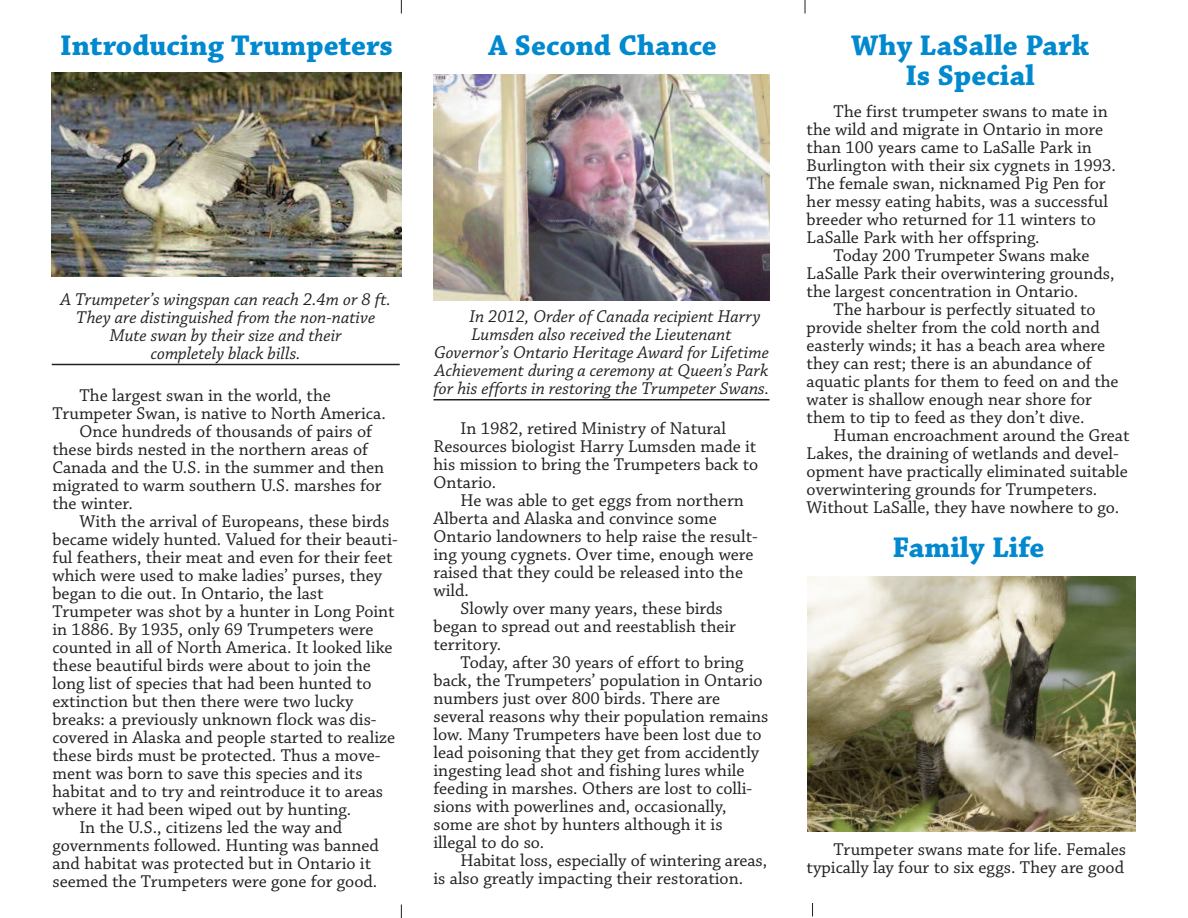
<style>
.page{position:relative;width:1188px;height:918px;background:#fff}
.page>*{position:absolute;margin:0;border:0;box-sizing:border-box;transform-origin:0 0}
.t1{font:700 30px/30px "Chaparral Pro";color:#0089cf;text-align:center}
.t2{font:18px/18px "Chaparral Pro";color:#231f20}
.t3{font:italic 18px/18px "Chaparral Pro";color:#231f20;text-align:center}
</style>
<div class="page">
<svg style="left:401px;top:0;width:1px;height:14px"></svg>
<svg style="left:805px;top:0;width:1px;height:13px"></svg>
<svg style="left:401px;top:904px;width:1px;height:14px"></svg>
<svg style="left:812px;top:903px;width:1px;height:13px"></svg>
<img style="left:807px;top:576px;width:328px;height:256px">
<img style="left:52px;top:72px;width:349px;height:205px">
<img style="left:434px;top:74px;width:336px;height:227px">
<hr style="left:52px;top:364px;width:348px;height:1px;background:#231f20">
<hr style="left:434px;top:399px;width:336px;height:1px;background:#231f20">
<h1 class="t1" style="left:60px;top:33px;width:334px">Introducing Trumpeters</h1>
<h1 class="t1" style="left:851px;top:33px;width:239px">Why LaSalle Park<br>Is Special</h1>
<h1 class="t1" style="left:488px;top:33px;width:230px">A Second Chance</h1>
<p class="t3" style="left:61px;top:292px;width:332px">A Trumpeter’s wingspan can reach 2.4m or 8 ft.<br>They are distinguished from the non-native Mute swan by their size and their<br>completely black bills.</p>
<p class="t2" style="left:79px;top:388px;width:253px">The largest swan in the world, the</p>
<p class="t2" style="left:52px;top:406px;width:335px">Trumpeter Swan, is native to North America.</p>
<p class="t2" style="left:79px;top:424px;width:294px">Once hundreds of thousands of pairs of</p>
<p class="t2" style="left:52px;top:442px;width:317px">these birds nested in the northern areas of</p>
<p class="t2" style="left:52px;top:460px;width:333px">Canada and the U.S. in the summer and then</p>
<p class="t2" style="left:52px;top:478px;width:331px">migrated to warm southern U.S. marshes for</p>
<p class="t2" style="left:52px;top:496px;width:82px">the winter.</p>
<p class="t2" style="left:79px;top:514px;width:311px">With the arrival of Europeans, these birds</p>
<p class="t2" style="left:52px;top:532px;width:347px">became widely hunted. Valued for their beauti-</p>
<p class="t2" style="left:52px;top:550px;width:342px">ful feathers, their meat and even for their feet</p>
<p class="t2" style="left:52px;top:568px;width:331px">which were used to make ladies’ purses, they</p>
<p class="t2" style="left:52px;top:586px;width:273px">began to die out. In Ontario, the last</p>
<p class="t2" style="left:52px;top:604px;width:344px">Trumpeter was shot by a hunter in Long Point</p>
<p class="t2" style="left:52px;top:622px;width:322px">in 1886. By 1935, only 69 Trumpeters were</p>
<p class="t2" style="left:52px;top:640px;width:342px">counted in all of North America. It looked like</p>
<p class="t2" style="left:52px;top:658px;width:320px">these beautiful birds were about to join the</p>
<p class="t2" style="left:52px;top:676px;width:321px">long list of species that had been hunted to</p>
<p class="t2" style="left:52px;top:694px;width:303px">extinction but then there were two lucky</p>
<p class="t2" style="left:52px;top:712px;width:326px">breaks: a previously unknown flock was dis-</p>
<p class="t2" style="left:52px;top:730px;width:344px">covered in Alaska and people started to realize</p>
<p class="t2" style="left:52px;top:748px;width:329px">these birds must be protected. Thus a move-</p>
<p class="t2" style="left:52px;top:766px;width:312px">ment was born to save this species and its</p>
<p class="t2" style="left:52px;top:784px;width:332px">habitat and to try and reintroduce it to areas</p>
<p class="t2" style="left:52px;top:802px;width:300px">where it had been wiped out by hunting.</p>
<p class="t2" style="left:79px;top:820px;width:264px">In the U.S., citizens led the way and</p>
<p class="t2" style="left:52px;top:838px;width:328px">governments followed. Hunting was banned</p>
<p class="t2" style="left:52px;top:856px;width:320px">and habitat was protected but in Ontario it</p>
<p class="t2" style="left:52px;top:874px;width:326px">seemed the Trumpeters were gone for good.</p>
<p class="t3" style="left:469px;top:309px;width:293px">In 2012, Order of Canada recipient Harry</p>
<p class="t3" style="left:471px;top:327px;width:262px">Lumsden also received the Lieutenant</p>
<p class="t3" style="left:434px;top:345px;width:336px">Governor’s Ontario Heritage Award for Lifetime</p>
<p class="t3" style="left:435px;top:363px;width:335px">Achievement during a ceremony at Queen’s Park</p>
<p class="t3" style="left:434px;top:381px;width:337px">for his efforts in restoring the Trumpeter Swans.</p>
<p class="t2" style="left:434px;top:421px;width:326px;text-indent:27px">In 1982, retired Ministry of Natural<br>Resources biologist Harry Lumsden made it his mission to bring the Trumpeters back to<br>Ontario.</p>
<p class="t2" style="left:461px;top:493px;width:285px">He was able to get eggs from northern</p>
<p class="t2" style="left:434px;top:511px;width:285px">Alberta and Alaska and convince some</p>
<p class="t2" style="left:434px;top:529px;width:326px">Ontario landowners to help raise the result-</p>
<p class="t2" style="left:434px;top:547px;width:321px">ing young cygnets. Over time, enough were</p>
<p class="t2" style="left:434px;top:565px;width:311px">raised that they could be released into the</p>
<p class="t2" style="left:434px;top:583px;width:37px">wild.</p>
<p class="t2" style="left:461px;top:601px;width:264px">Slowly over many years, these birds</p>
<p class="t2" style="left:434px;top:619px;width:304px">began to spread out and reestablish their</p>
<p class="t2" style="left:434px;top:637px;width:69px">territory.</p>
<p class="t2" style="left:461px;top:655px;width:285px">Today, after 30 years of effort to bring</p>
<p class="t2" style="left:434px;top:673px;width:331px">back, the Trumpeters’ population in Ontario</p>
<p class="t2" style="left:434px;top:691px;width:288px">numbers just over 800 birds. There are</p>
<p class="t2" style="left:434px;top:709px;width:337px">several reasons why their population remains</p>
<p class="t2" style="left:434px;top:727px;width:329px">low. Many Trumpeters have been lost due to</p>
<p class="t2" style="left:434px;top:745px;width:327px">lead poisoning that they get from accidently</p>
<p class="t2" style="left:434px;top:763px;width:312px">ingesting lead shot and fishing lures while</p>
<p class="t2" style="left:434px;top:781px;width:320px">feeding in marshes. Others are lost to colli-</p>
<p class="t2" style="left:434px;top:799px;width:295px">sions with powerlines and, occasionally,</p>
<p class="t2" style="left:434px;top:817px;width:291px">some are shot by hunters although it is</p>
<p class="t2" style="left:434px;top:835px;width:112px">illegal to do so.</p>
<p class="t2" style="left:461px;top:853px;width:308px">Habitat loss, especially of wintering areas,</p>
<p class="t2" style="left:434px;top:871px;width:311px">is also greatly impacting their restoration.</p>
<p class="t2" style="left:807px;top:104px;width:311px;text-indent:27px">The first trumpeter swans to mate in the wild and migrate in Ontario in more than 100 years came to LaSalle Park in Burlington with their six cygnets in 1993.<br>The female swan, nicknamed Pig Pen for her messy eating habits, was a successful breeder who returned for 11 winters to LaSalle Park with her offspring.</p>
<p class="t2" style="left:807px;top:248px;width:309px;text-indent:27px">Today 200 Trumpeter Swans make<br>LaSalle Park their overwintering grounds, the largest concentration in Ontario.</p>
<p class="t2" style="left:807px;top:302px;width:314px;text-indent:27px">The harbour is perfectly situated to provide shelter from the cold north and easterly winds; it has a beach area where they can rest; there is an abundance of aquatic plants for them to feed on and the water is shallow enough near shore for them to tip to feed as they don’t dive.</p>
<p class="t2" style="left:807px;top:428px;width:324px;text-indent:27px">Human encroachment around the Great Lakes, the draining of wetlands and devel&shy;opment have practically eliminated suitable overwintering grounds for Trumpeters.<br>Without LaSalle, they have nowhere to go.</p>
<h1 class="t1" style="left:893px;top:535px;width:153px">Family Life</h1>
<p class="t2" style="left:807px;top:842px;width:321px;text-align:right">Trumpeter swans mate for life. Females typically lay four to six eggs. They are good</p>
</div>
